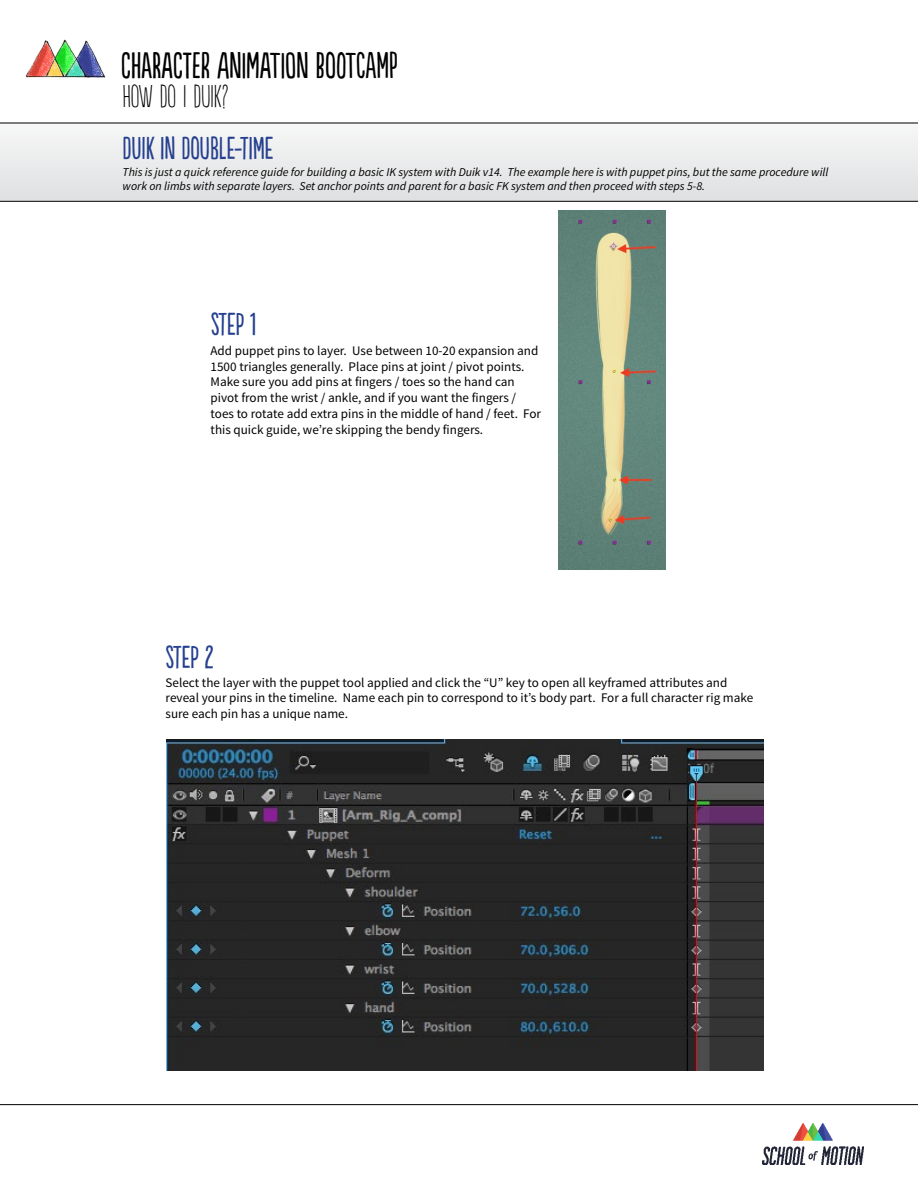
<style>
.page{position:relative;width:918px;height:1188px;background:#fff}
.page>*{position:absolute;margin:0;border:0;box-sizing:border-box;transform-origin:0 0}
.t1{font:34.5px "Populaire";color:#000}
.t2{font:30px "Populaire";color:#25408f}
.t3{font:300 30px "Populaire";color:#000}
.t4{font:13.2px/15.8px "Source Sans Pro";color:#000}
.t5{font:italic 12px/14.4px "Source Sans Pro";color:#000}
</style>
<div class="page">
<div style="left:0;top:123px;width:918px;height:78px;background:#ebebec"></div>
<img style="left:763px;top:1124px;width:100px;height:40px">
<hr style="left:0;top:123px;width:918px;height:1px;background:#000">
<hr style="left:0;top:201px;width:918px;height:1px;background:#000">
<hr style="left:0;top:1104px;width:918px;height:1px;background:#000">
<img style="left:25px;top:39px;width:81px;height:39px">
<img style="left:558px;top:210px;width:108px;height:359px">
<img style="left:167px;top:739px;width:596px;height:332px">
<h1 class="t1" style="left:121px;top:47px;width:278px">CHARACTER ANIMATION BOOTCAMP</h1>
<h2 class="t3" style="left:122px;top:81px;width:107px">HOW DO I DUIK?</h2>
<h2 class="t2" style="left:122px;top:132px;width:153px">DUIK IN DOUBLE-TIME</h2>
<p class="t5" style="left:123px;top:165px;width:707px">This is just a quick reference guide for building a basic IK system with Duik v14. The example here is with puppet pins, but the same procedure will work on limbs with separate layers. Set anchor points and parent for a basic FK system and then proceed with steps 5-8.</p>
<h2 class="t2" style="left:211px;top:308px;width:47px">STEP 1</h2>
<p class="t4" style="left:211px;top:343px;width:332px">Add puppet pins to layer. Use between 10-20 expansion and 1500 triangles generally. Place pins at joint / pivot points.<br>Make sure you add pins at fingers / toes so the hand can pivot from the wrist / ankle, and if you want the fingers / toes to rotate add extra pins in the middle of hand / feet. For this quick guide, we’re skipping the bendy fingers.</p>
<h2 class="t2" style="left:166px;top:641px;width:49px">STEP 2</h2>
<p class="t4" style="left:166px;top:675px;width:589px">Select the layer with the puppet tool applied and click the “U” key to open all keyframed attributes and reveal your pins in the timeline. Name each pin to correspond to it’s body part. For a full character rig make sure each pin has a unique name.</p>
</div>
